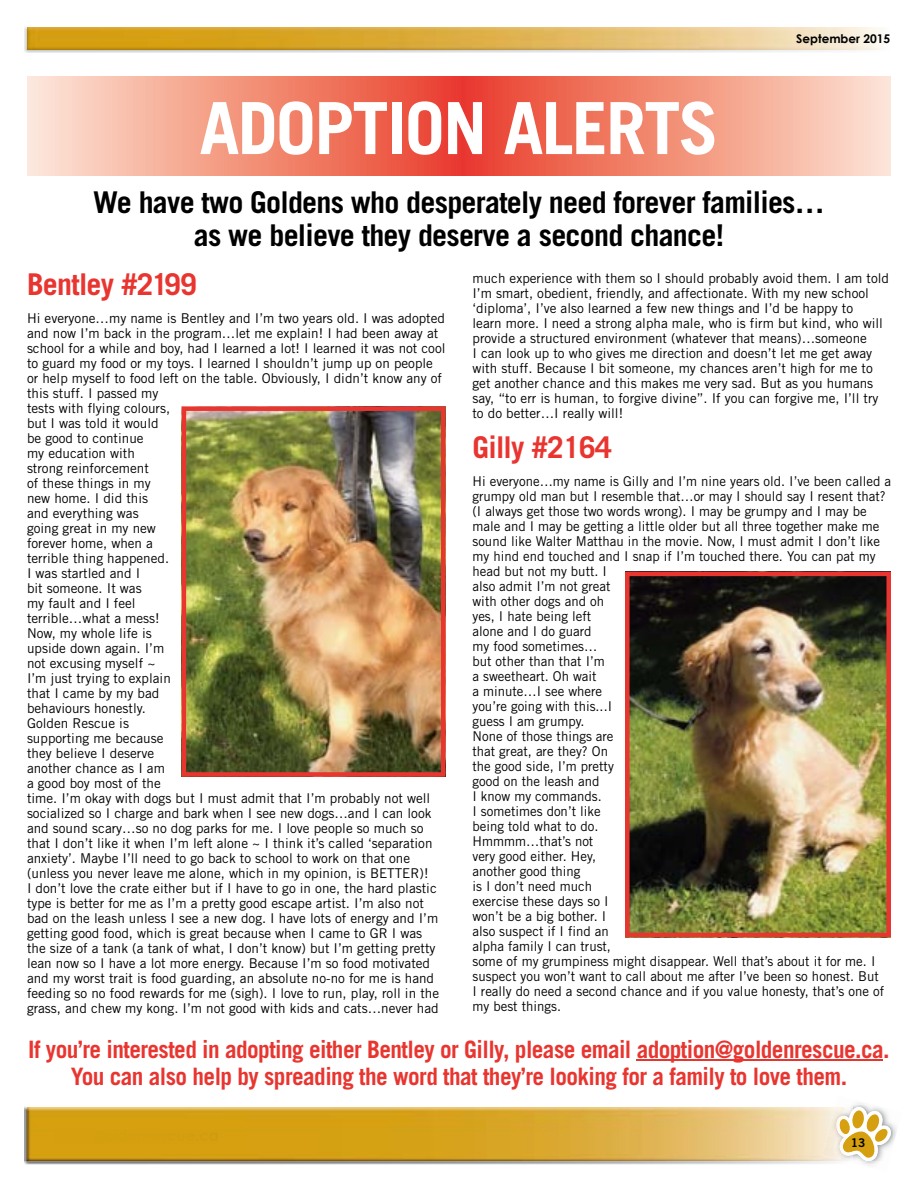
<style>
.page{position:relative;width:918px;height:1188px;background:#fff}
.page>*{position:absolute;margin:0;border:0;box-sizing:border-box;transform-origin:0 0}
.t1{font:700 72px "Trade Gothic LT Std";letter-spacing:-.025em;color:#fff}
.t2{font:700 30px/33px "Trade Gothic LT Std";letter-spacing:-.025em;color:#000;text-align:center}
.t3{font:700 30px "Trade Gothic LT Std";letter-spacing:-.025em;color:#e93530}
.t4{font:700 24px/27px "Trade Gothic LT Std";letter-spacing:-.025em;color:#e93530;text-align:center}
.t5{font:13.5px/15px "Trade Gothic LT Std";color:#000}
.t6{font:700 12px "Century Gothic";color:#000}
.t7{font:12px "Trade Gothic LT Std Bd 2";color:#000}
</style>
<div class="page">
<img style="left:27px;top:27px;width:859px;height:23px">
<img style="left:856px;top:1103px;width:41px;height:63px">
<svg style="left:27px;top:77px;width:864px;height:98px;background:#f2917d"></svg>
<svg style="left:835px;top:1105px;width:58px;height:58px"></svg>
<img style="left:24px;top:1106px;width:823px;height:56px">
<img style="left:850px;top:1110px;width:3px;height:45px">
<img style="left:850px;top:1117px;width:3px;height:35px">
<div style="left:54px;top:1130px;width:164px;height:14px;background:#d59f0f"></div>
<img style="left:822px;top:1107px;width:28px;height:54px">
<img style="left:836px;top:1114px;width:14px;height:42px">
<img style="left:839px;top:1119px;width:11px;height:33px">
<img style="left:625px;top:572px;width:266px;height:365px">
<img style="left:182px;top:406px;width:263px;height:371px">
<hr style="left:637px;top:1059px;width:246px;height:2px;background:#e93530">
<p class="t6" style="left:796px;top:31px;width:96px">September 2015</p>
<h1 class="t1" style="left:199px;top:84px;width:521px">ADOPTION ALERTS</h1>
<h2 class="t2" style="left:93px;top:185px;width:733px">We have two Goldens who desperately need forever families… as we believe they deserve a second chance!</h2>
<h2 class="t3" style="left:27px;top:266px;width:171px">Bentley #2199</h2>
<p class="t5" style="left:27px;top:311px;width:420px">Hi everyone…my name is Bentley and I’m two years old. I was adopted and now I’m back in the program…let me explain! I had been away at school for a while and boy, had I learned a lot! I learned it was not cool to guard my food or my toys. I learned I shouldn’t jump up on people or help myself to food left on the table. Obviously, I didn’t know any of this stuff. I passed my<br>tests with flying colours,<br>but I was told it would<br>be good to continue<br>my education with<br>strong reinforcement<br>of these things in my<br>new home. I did this<br>and everything was<br>going great in my new<br>forever home, when a<br>terrible thing happened.<br>I was startled and I<br>bit someone. It was<br>my fault and I feel<br>terrible…what a mess!<br>Now, my whole life is<br>upside down again. I’m<br>not excusing myself ~<br>I’m just trying to explain<br>that I came by my bad<br>behaviours honestly.<br>Golden Rescue is<br>supporting me because<br>they believe I deserve<br>another chance as I am<br>a good boy most of the<br>time. I’m okay with dogs but I must admit that I’m probably not well socialized so I charge and bark when I see new dogs…and I can look and sound scary…so no dog parks for me. I love people so much so that I don’t like it when I’m left alone ~ I think it’s called ‘separation anxiety’. Maybe I’ll need to go back to school to work on that one (unless you never leave me alone, which in my opinion, is BETTER)!<br>I don’t love the crate either but if I have to go in one, the hard plastic type is better for me as I’m a pretty good escape artist. I’m also not bad on the leash unless I see a new dog. I have lots of energy and I’m getting good food, which is great because when I came to GR I was<br>the size of a tank (a tank of what, I don’t know) but I’m getting pretty lean now so I have a lot more energy. Because I’m so food motivated and my worst trait is food guarding, an absolute no-no for me is hand feeding so no food rewards for me (sigh). I love to run, play, roll in the grass, and chew my kong. I’m not good with kids and cats…never had</p>
<p class="t5" style="left:472px;top:271px;width:418px">much experience with them so I should probably avoid them. I am told I’m smart, obedient, friendly, and affectionate. With my new school ‘diploma’, I’ve also learned a few new things and I’d be happy to<br>learn more. I need a strong alpha male, who is firm but kind, who will provide a structured environment (whatever that means)…someone<br>I can look up to who gives me direction and doesn’t let me get away with stuff. Because I bit someone, my chances aren’t high for me to get another chance and this makes me very sad. But as you humans say, “to err is human, to forgive divine”. If you can forgive me, I’ll try to do better…I really will!</p>
<h2 class="t3" style="left:472px;top:429px;width:141px">Gilly #2164</h2>
<p class="t5" style="left:472px;top:473px;width:420px">Hi everyone…my name is Gilly and I’m nine years old. I’ve been called a grumpy old man but I resemble that…or may I should say I resent that? (I always get those two words wrong). I may be grumpy and I may be male and I may be getting a little older but all three together make me sound like Walter Matthau in the movie. Now, I must admit I don’t like my hind end touched and I snap if I’m touched there. You can pat my head but not my butt. I<br>also admit I’m not great<br>with other dogs and oh<br>yes, I hate being left<br>alone and I do guard<br>my food sometimes…<br>but other than that I’m<br>a sweetheart. Oh wait<br>a minute…I see where<br>you’re going with this...I<br>guess I am grumpy.<br>None of those things are<br>that great, are they? On<br>the good side, I’m pretty<br>good on the leash and<br>I know my commands.<br>I sometimes don’t like<br>being told what to do.<br>Hmmmm…that’s not<br>very good either. Hey,<br>another good thing<br>is I don’t need much<br>exercise these days so I<br>won’t be a big bother. I<br>also suspect if I find an<br>alpha family I can trust,<br>some of my grumpiness might disappear. Well that’s about it for me. I suspect you won’t want to call about me after I’ve been so honest. But<br>I really do need a second chance and if you value honesty, that’s one of my best things.</p>
<h3 class="t4" style="left:28px;top:1035px;width:863px">If you’re interested in adopting either Bentley or Gilly, please email adoption@goldenrescue.ca.<br>You can also help by spreading the word that they’re looking for a family to love them.</h3>
<p class="t7" style="left:851px;top:1136px;width:16px">13</p>
</div>
